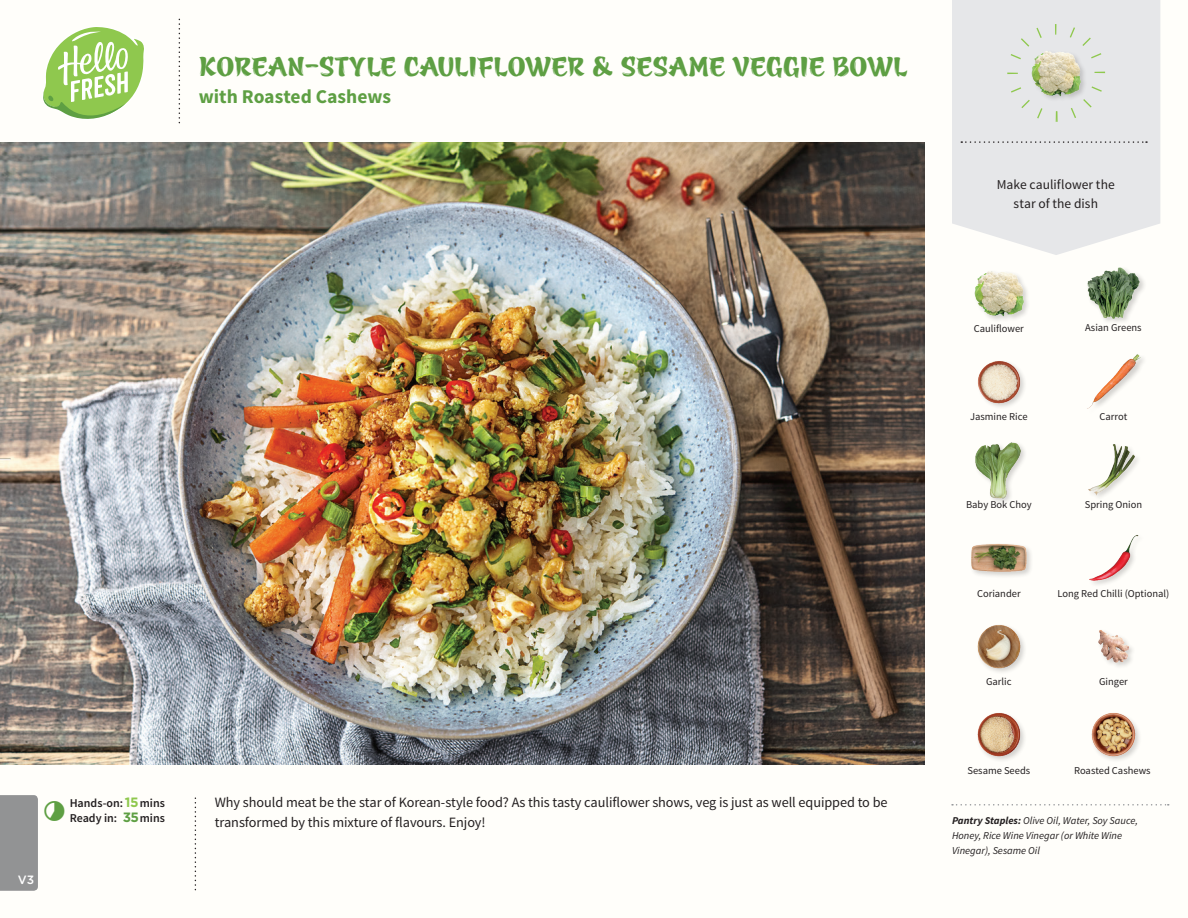
<style>
.page{position:relative;width:1188px;height:918px;background:#fffefa}
.page>*{position:absolute;margin:0;border:0;box-sizing:border-box;transform-origin:0 0}
.t1{font:30px "Azuki";color:#5e9f43}
.t2{font:700 19.5px "Source Sans Pro";color:#5e9f43}
.t3{font:14.25px/19.5px "Source Sans Pro";letter-spacing:-.005em;color:#231f20}
.t4{font:13.5px/18.9px "Source Sans Pro";letter-spacing:.005em;color:#231f20;text-align:center}
.t5{font:600 12px/15px "Source Sans Pro";color:#231f20}
.t6{font:500 12px "Gotham";color:#fff}
.t7{font:10.5px "Source Sans Pro";color:#231f20}
.t8{font:italic 10.5px/15px "Source Sans Pro";color:#231f20}
.s1{font-family:"Gotham";font-weight:700;font-size:13.5px;color:#8fc84e}
.s2{font-family:"Gotham";font-weight:700;font-size:13.5px;color:#5e9f43}
.s3{font-weight:700}
</style>
<div class="page">
<img style="left:977px;top:625px;width:48px;height:47px">
<img style="left:1098px;top:630px;width:35px;height:36px">
<img style="left:977px;top:713px;width:47px;height:47px">
<img style="left:1091px;top:713px;width:48px;height:47px">
<img style="left:1089px;top:535px;width:50px;height:50px">
<div style="left:970px;top:542px;width:64px;height:38px;background:#231f20;opacity:.2"></div>
<img style="left:970px;top:542px;width:58px;height:38px">
<img style="left:1088px;top:444px;width:50px;height:53px">
<div style="left:973px;top:440px;width:55px;height:65px;background:#231f20;opacity:.2"></div>
<img style="left:973px;top:441px;width:55px;height:57px">
<img style="left:1087px;top:354px;width:55px;height:55px">
<img style="left:978px;top:361px;width:47px;height:46px">
<img style="left:1087px;top:267px;width:55px;height:54px">
<img style="left:974px;top:271px;width:53px;height:49px">
<svg style="left:43px;top:27px;width:101px;height:92px"></svg>
<svg style="left:952px;top:0;width:208px;height:255px;background:#e7e8ea"></svg>
<svg style="left:961px;top:141px;width:186px;height:2px"></svg>
<div style="left:1031px;top:49px;width:57px;height:54px;background:#e6e7e9"></div>
<img style="left:1028px;top:44px;width:57px;height:57px">
<div style="left:1007px;top:24px;width:98px;height:98px;border:11px dashed #8fc84e;border-radius:50%"></div>
<div style="left:0;top:795px;width:38px;height:96px;background:#929394"></div>
<img style="left:0;top:142px;width:925px;height:623px">
<svg style="left:952px;top:804px;width:217px;height:2px"></svg>
<h1 class="t1" style="left:199px;top:53px;width:710px">KOREAN-STYLE CAULIFLOWER &amp; SESAME VEGGIE BOWL</h1>
<h2 class="t2" style="left:199px;top:84px;width:194px">with Roasted Cashews</h2>
<p class="t4" style="left:997px;top:175px;width:120px">Make cauliflower the star of the dish</p>
<p class="t6" style="left:18px;top:872px;width:18px">V3</p>
<p class="t5" style="left:70px;top:796px;width:97px">Hands-on: <span class="s1">15</span>mins<br>Ready in: <span class="s2">35</span>mins</p>
<p class="t3" style="left:215px;top:793px;width:674px">Why should meat be the star of Korean-style food? As this tasty cauliflower shows, veg is just as well equipped to be transformed by this mixture of flavours. Enjoy!</p>
<p class="t7" style="left:974px;top:322px;width:52px">Cauliflower</p>
<p class="t7" style="left:1085px;top:321px;width:58px">Asian Greens</p>
<p class="t7" style="left:970px;top:410px;width:59px">Jasmine Rice</p>
<p class="t7" style="left:1100px;top:410px;width:29px">Carrot</p>
<p class="t7" style="left:966px;top:498px;width:67px">Baby Bok Choy</p>
<p class="t7" style="left:1085px;top:498px;width:59px">Spring Onion</p>
<p class="t7" style="left:977px;top:587px;width:45px">Coriander</p>
<p class="t7" style="left:1057px;top:587px;width:113px">Long Red Chilli (Optional)</p>
<p class="t7" style="left:986px;top:675px;width:27px">Garlic</p>
<p class="t7" style="left:1099px;top:675px;width:30px">Ginger</p>
<p class="t7" style="left:967px;top:764px;width:64px">Sesame Seeds</p>
<p class="t7" style="left:1074px;top:764px;width:78px">Roasted Cashews</p>
<p class="t8" style="left:952px;top:813px;width:188px"><span class="s3">Pantry Staples:</span> Olive Oil, Water, Soy Sauce,<br>Honey, Rice Wine Vinegar (or White Wine<br>Vinegar), Sesame Oil</p>
</div>
